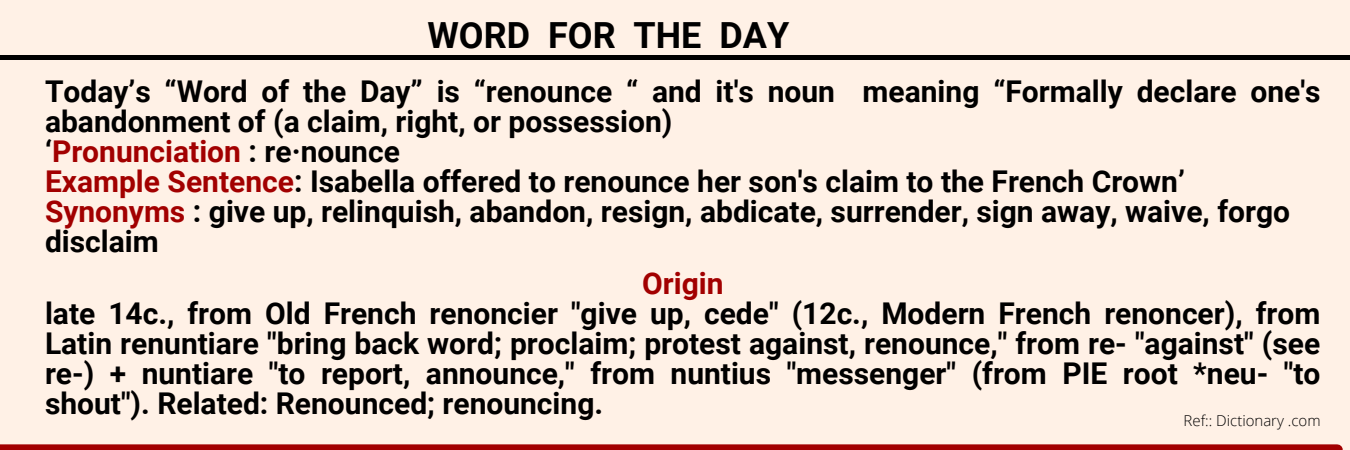
<style>
.page{position:relative;width:1350px;height:450px;background:#fff1e6}
.page>*{position:absolute;margin:0;border:0;box-sizing:border-box;transform-origin:0 0}
.t1{font:700 36px "Roboto";color:#000}
.t2{font:700 30px/30px "Roboto";color:#000}
.t3{font:700 30px "Roboto";color:#a20000}
.t4{font:300 15px "Open Sans";color:#000}
.s1{color:#000}
.s2{color:#a20000}
</style>
<div class="page">
<div style="left:0;top:55px;width:1350px;height:5px;background:#000"></div>
<div style="left:0;top:444px;width:1337px;height:6px;background:#a20000"></div>
<p class="t1" style="left:428px;top:15px;width:363px">WORD FOR THE DAY</p>
<p class="t2" style="left:45px;top:76px;width:1277px">Today’s “Word of the Day” is “renounce “ and it's noun meaning “Formally declare one's abandonment of (a claim, right, or possession)</p>
<p class="t3" style="left:45px;top:134px;width:356px"><span class="s1">‘</span>Pronunciation <span class="s1">: re· nounce</span></p>
<p class="t2" style="left:45px;top:166px;width:1141px"><span class="s2">Example Sentence</span>: Isabella offered to renounce her son's claim to the French Crown’</p>
<p class="t2" style="left:45px;top:196px;width:1247px"><span class="s2">Synonyms</span> : give up, relinquish, abandon, resign, abdicate, surrender, sign away, waive, forgo</p>
<p class="t2" style="left:45px;top:226px;width:115px">disclaim</p>
<p class="t3" style="left:642px;top:266px;width:83px">Origin</p>
<p class="t2" style="left:45px;top:298px;width:1277px;text-align:justify">late 14c., from Old French renoncier "give up, cede" (12c., Modern French renoncer), from Latin renuntiare "bring back word; proclaim; protest against, renounce," from re- "against" (see re-) + nuntiare "to report, announce," from nuntius "messenger" (from PIE root *neu- "to shout"). Related: Renounced; renouncing.</p>
<p class="t4" style="left:1184px;top:410px;width:138px">Ref:: Dictionary .com</p>
</div>
